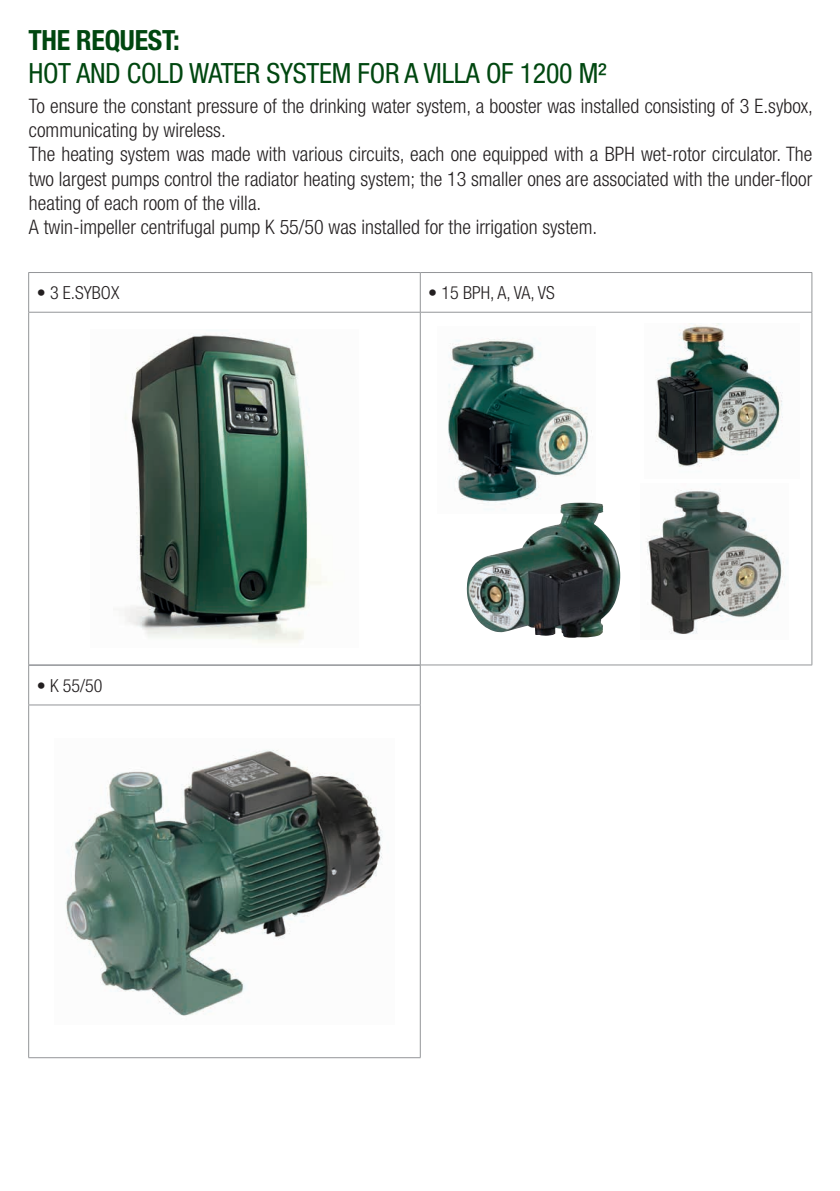
<style>
.page{position:relative;width:840px;height:1191px;background:#fff}
.page>*{position:absolute;margin:0;border:0;box-sizing:border-box;transform-origin:0 0}
.t1{font:condensed 27.8px "Helvetica Neue LT";letter-spacing:-.01em;color:#004710}
.t2{font:700 condensed 27.8px "Helvetica Neue LT";letter-spacing:-.01em;color:#004710}
.t3{font:300 condensed 20px/24px "Helvetica Neue LT";color:#231f20}
.t4{font:300 condensed 18px "Helvetica Neue LT";color:#231f20}
</style>
<div class="page">
<hr style="left:28px;top:272px;width:392px;height:1px;background:#939598">
<hr style="left:28px;top:273px;width:1px;height:39px;background:#939598">
<hr style="left:420px;top:272px;width:391px;height:1px;background:#939598">
<hr style="left:419px;top:273px;width:1px;height:39px;background:#939598">
<hr style="left:811px;top:273px;width:1px;height:39px;background:#939598">
<hr style="left:28px;top:312px;width:392px;height:1px;background:#939598">
<hr style="left:28px;top:312px;width:1px;height:352px;background:#939598">
<hr style="left:420px;top:312px;width:391px;height:1px;background:#939598">
<hr style="left:419px;top:312px;width:1px;height:352px;background:#939598">
<hr style="left:811px;top:312px;width:1px;height:352px;background:#939598">
<hr style="left:28px;top:664px;width:392px;height:1px;background:#939598">
<hr style="left:420px;top:664px;width:391px;height:1px;background:#939598">
<img style="left:124px;top:334px;width:204px;height:309px">
<hr style="left:28px;top:665px;width:392px;height:1px;background:#939598">
<hr style="left:28px;top:665px;width:1px;height:39px;background:#939598">
<hr style="left:419px;top:665px;width:1px;height:39px;background:#939598">
<hr style="left:28px;top:704px;width:392px;height:1px;background:#939598">
<hr style="left:28px;top:705px;width:1px;height:352px;background:#939598">
<hr style="left:419px;top:705px;width:1px;height:352px;background:#939598">
<hr style="left:28px;top:1057px;width:392px;height:1px;background:#939598">
<img style="left:65px;top:750px;width:318px;height:266px">
<img style="left:448px;top:338px;width:144px;height:164px">
<img style="left:466px;top:502px;width:154px;height:136px">
<img style="left:656px;top:323px;width:127px;height:144px">
<img style="left:646px;top:489px;width:142px;height:145px">
<h1 class="t2" style="left:28px;top:23px;width:153px">THE REQUEST:</h1>
<h1 class="t1" style="left:28px;top:58px;width:579px">HOT AND COLD WATER SYSTEM FOR A VILLA OF 1200 M²</h1>
<p class="t3" style="left:29px;top:94px;width:785px">To ensure the constant pressure of the drinking water system, a booster was installed consisting of 3 E.sybox, communicating by wireless.<br>The heating system was made with various circuits, each one equipped with a BPH wet-rotor circulator. The two largest pumps control the radiator heating system; the 13 smaller ones are associated with the under-floor heating of each room of the villa.<br>A twin-impeller centrifugal pump K 55/50 was installed for the irrigation system.</p>
<p class="t4" style="left:37px;top:283px;width:84px">• 3 E.SYBOX</p>
<p class="t4" style="left:428px;top:283px;width:128px">• 15 BPH, A, VA, VS</p>
<p class="t4" style="left:37px;top:675px;width:67px">• K 55/50</p>
</div>
